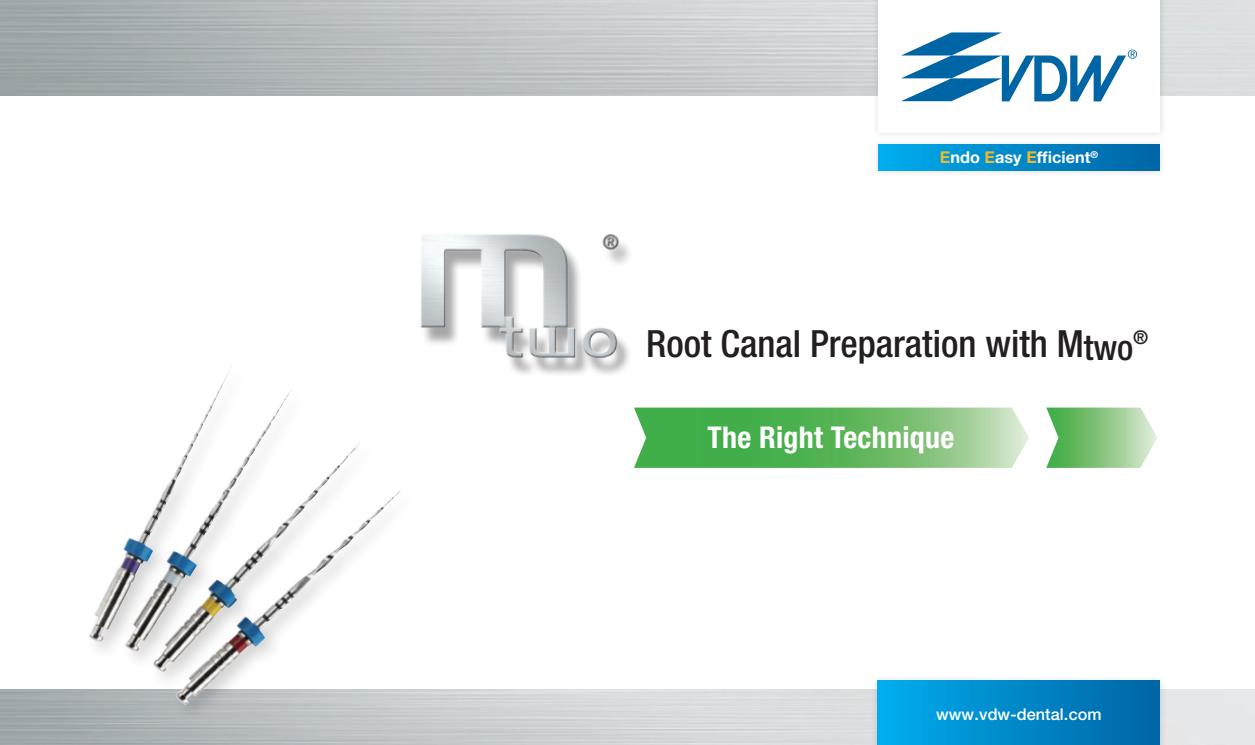
<style>
.page{position:relative;width:1255px;height:745px;background:#fff}
.page>*{position:absolute;margin:0;border:0;box-sizing:border-box;transform-origin:0 0}
.t1{font:500 condensed 37.5px "Helvetica Neue LT Pro";color:#231f20}
.t2{font:700 condensed 30px "Helvetica Neue LT Pro";letter-spacing:.01em;color:#fff}
.t3{font:500 condensed 19px "Helvetica Neue LT Pro";color:#231f20}
.t4{font:700 16.25px "Helvetica Neue LT Pro";color:#fff}
.t5{font:500 16.25px "Helvetica Neue LT Pro";color:#fff}
.s1{color:#ecb82e}
.s2{font-size:35px}
</style>
<div class="page">
<svg style="left:634px;top:407px;width:395px;height:60px;background:#6ebd6d"></svg>
<div style="left:421px;top:238px;width:212px;height:139px;background:#231f20;opacity:.4"></div>
<img style="left:420px;top:234px;width:200px;height:130px">
<svg style="left:1046px;top:407px;width:111px;height:60px;background:#98cd93"></svg>
<div style="left:871px;top:674px;width:295px;height:70px;background:#231f20;opacity:.15"></div>
<div style="left:878px;top:680px;width:281px;height:64px;background:linear-gradient(to right,#00adee,#0064a3)"></div>
<div style="left:871px;top:138px;width:295px;height:40px;background:#231f20;opacity:.15"></div>
<div style="left:878px;top:144px;width:281px;height:26px;background:linear-gradient(to right,#00adee,#0064a3)"></div>
<div style="left:871px;top:0;width:296px;height:139px;background:#231f20;opacity:.15"></div>
<div style="left:878px;top:0;width:281px;height:133px;background:#fff"></div>
<svg style="left:901px;top:32px;width:235px;height:69px"></svg>
<div style="left:83px;top:361px;width:336px;height:363px;background:#231f20;opacity:.2"></div>
<img style="left:89px;top:365px;width:143px;height:276px">
<p class="t4" style="left:939px;top:147px;width:160px"><span class="s1">E</span>ndo <span class="s1">E</span>asy <span class="s1">E</span>fficient<sup>®</sup></p>
<p class="t1" style="left:646px;top:321px;width:488px">Root Canal Preparation with M<span class="s2">two</span></p>
<p class="t3" style="left:1132px;top:326px;width:17px">®</p>
<p class="t2" style="left:707px;top:419px;width:248px">The Right Technique</p>
<p class="t5" style="left:936px;top:704px;width:167px">www.vdw-dental.com</p>
</div>
